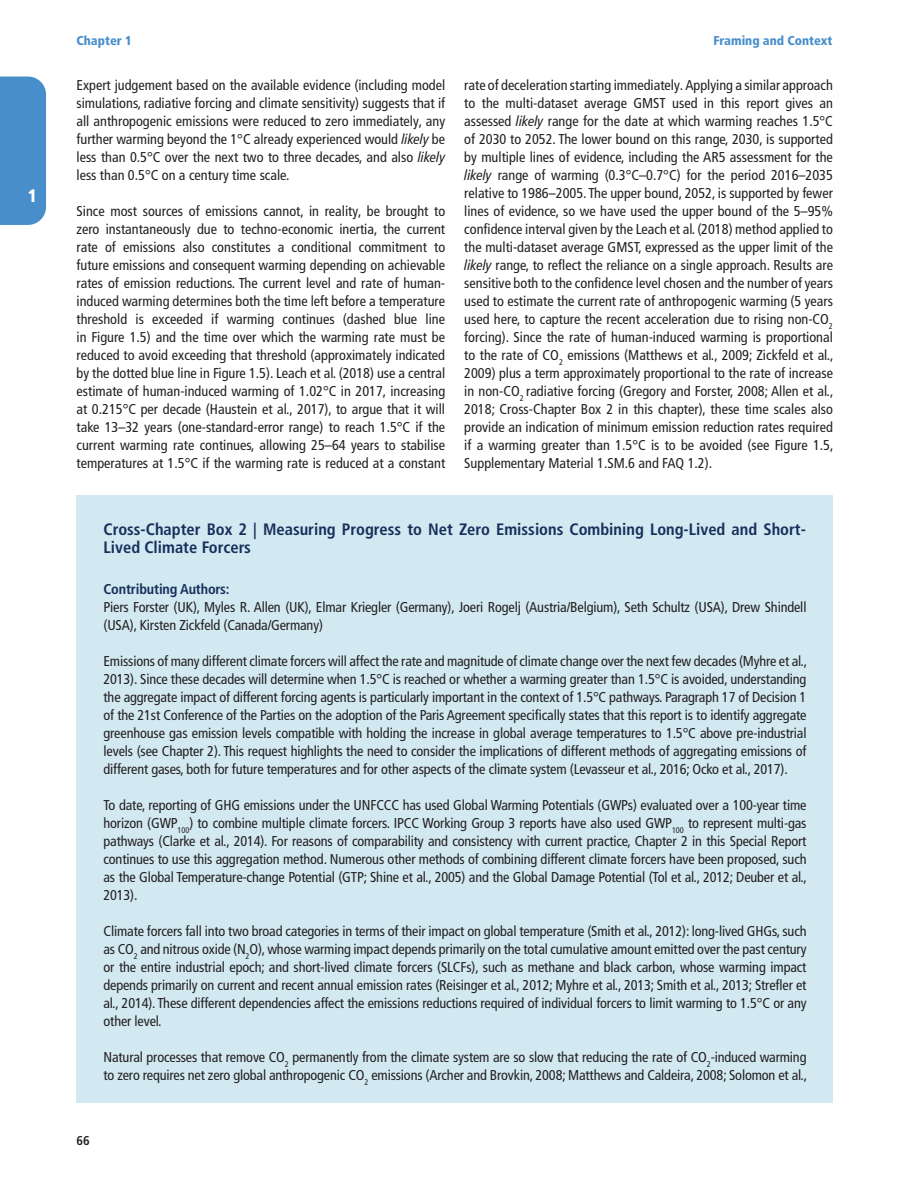
<style>
.page{position:relative;width:918px;height:1188px;background:#fff}
.page>*{position:absolute;margin:0;border:0;box-sizing:border-box;transform-origin:0 0}
.t1{font:900 condensed 18px "Frutiger LT Pro";color:#fff}
.Box_title{font:700 condensed 16.5px/18px "Frutiger LT Pro";color:#172f5b}
.Body{font:condensed 14.25px/18px "Frutiger LT Pro";letter-spacing:-.01em;color:#231f20;text-align:justify}
.Subhead_1_1{font:condensed 14.25px/18px "Frutiger LT Pro";color:#231f20;text-align:justify}
.Body-2{font:700 condensed 14.25px "Frutiger LT Pro";letter-spacing:-.01em;color:#172f5b}
.t2{font:900 condensed 12.75px "Frutiger LT Pro";color:#488ecb}
.t3{font:700 condensed 12.75px "Frutiger LT Pro";color:#231f20}
.s1{font-style:italic}
</style>
<div class="page">
<div style="left:0;top:77px;width:46px;height:148px;background:#488ecb"></div>
<div style="left:77px;top:496px;width:756px;height:607px;background:#d2e9f2"></div>
<p class="t1" style="left:28px;top:184px;width:11px">1</p>
<p class="t2" style="left:77px;top:33px;width:57px">Chapter 1</p>
<p class="t2" style="left:713px;top:33px;width:121px">Framing and Context</p>
<p class="Subhead_1_1" style="left:77px;top:76px;width:370px">Expert judgement based on the available evidence (including model simulations, radiative forcing and climate sensitivity) suggests that if all anthropogenic emissions were reduced to zero immediately, any further warming beyond the 1°C already experienced would <span class="s1">likely</span> be less than 0.5°C over the next two to three decades, and also <span class="s1">likely </span>less than 0.5°C on a century time scale.</p>
<p class="Body" style="left:77px;top:202px;width:370px">Since most sources of emissions cannot, in reality, be brought to zero instantaneously due to techno-economic inertia, the current rate of emissions also constitutes a conditional commitment to future emissions and consequent warming depending on achievable rates of emission reductions. The current level and rate of human&shy;induced warming determines both the time left before a temperature threshold is exceeded if warming continues (dashed blue line in Figure 1.5) and the time over which the warming rate must be reduced to avoid exceeding that threshold (approximately indicated by the dotted blue line in Figure 1.5). Leach et al. (2018) use a central estimate of human-induced warming of 1.02°C in 2017, increasing at 0.215°C per decade (Haustein et al., 2017), to argue that it will take 13–32 years (one-standard-error range) to reach 1.5°C if the current warming rate continues, allowing 25–64 years to stabilise temperatures at 1.5°C if the warming rate is reduced at a constant</p>
<p class="Body" style="left:464px;top:76px;width:371px">rate of deceleration starting immediately. Applying a similar approach to the multi-dataset average GMST used in this report gives an assessed <span class="s1">likely</span> range for the date at which warming reaches 1.5°C of 2030 to 2052. The lower bound on this range, 2030, is supported by multiple lines of evidence, including the AR5 assessment for the <span class="s1">likely</span> range of warming (0.3°C–0.7°C) for the period 2016–2035 relative to 1986–2005. The upper bound, 2052, is supported by fewer lines of evidence, so we have used the upper bound of the 5–95% confidence interval given by the Leach et al. (2018) method applied to the multi-dataset average GMST, expressed as the upper limit of the <span class="s1">likely</span> range, to reflect the reliance on a single approach. Results are sensitive both to the confidence level chosen and the number of years used to estimate the current rate of anthropogenic warming (5 years used here, to capture the recent acceleration due to rising non-CO<sub>2 </sub>forcing). Since the rate of human-induced warming is proportional to the rate of CO<sub>2</sub> emissions (Matthews et al., 2009; Zickfeld et al., 2009) plus a term approximately proportional to the rate of increase in non-CO<sub>2</sub> radiative forcing (Gregory and Forster, 2008; Allen et al., 2018; Cross-Chapter Box 2 in this chapter), these time scales also provide an indication of minimum emission reduction rates required if a warming greater than 1.5°C is to be avoided (see Figure 1.5, Supplementary Material 1.SM.6 and FAQ 1.2).</p>
<p class="Box_title" style="left:104px;top:520px;width:704px">Cross-Chapter Box 2 | Measuring Progress to Net Zero Emissions Combining Long-Lived and Short-<br>Lived Climate Forcers</p>
<p class="Body-2" style="left:104px;top:581px;width:128px">Contributing Authors:</p>
<p class="Body" style="left:104px;top:598px;width:704px">Piers Forster (UK), Myles R. Allen (UK), Elmar Kriegler (Germany), Joeri Rogelj (Austria/Belgium), Seth Schultz (USA), Drew Shindell (USA), Kirsten Zickfeld (Canada/Germany)</p>
<p class="Body" style="left:104px;top:652px;width:705px">Emissions of many different climate forcers will affect the rate and magnitude of climate change over the next few decades (Myhre et al., 2013). Since these decades will determine when 1.5°C is reached or whether a warming greater than 1.5°C is avoided, understanding the aggregate impact of different forcing agents is particularly important in the context of 1.5°C pathways. Paragraph 17 of Decision 1 of the 21st Conference of the Parties on the adoption of the Paris Agreement specifically states that this report is to identify aggregate greenhouse gas emission levels compatible with holding the increase in global average temperatures to 1.5°C above pre-industrial levels (see Chapter 2). This request highlights the need to consider the implications of different methods of aggregating emissions of different gases, both for future temperatures and for other aspects of the climate system (Levasseur et al., 2016; Ocko et al., 2017).</p>
<p class="Body" style="left:104px;top:796px;width:705px">To date, reporting of GHG emissions under the UNFCCC has used Global Warming Potentials (GWPs) evaluated over a 100-year time horizon (GWP<sub>100</sub>) to combine multiple climate forcers. IPCC Working Group 3 reports have also used GWP<sub>100</sub> to represent multi-gas pathways (Clarke et al., 2014). For reasons of comparability and consistency with current practice, Chapter 2 in this Special Report continues to use this aggregation method. Numerous other methods of combining different climate forcers have been proposed, such as the Global Temperature-change Potential (GTP; Shine et al., 2005) and the Global Damage Potential (Tol et al., 2012; Deuber et al., 2013).</p>
<p class="Body" style="left:104px;top:922px;width:705px">Climate forcers fall into two broad categories in terms of their impact on global temperature (Smith et al., 2012): long-lived GHGs, such as CO<sub>2</sub> and nitrous oxide (N<sub>2</sub>O), whose warming impact depends primarily on the total cumulative amount emitted over the past century or the entire industrial epoch; and short-lived climate forcers (SLCFs), such as methane and black carbon, whose warming impact depends primarily on current and recent annual emission rates (Reisinger et al., 2012; Myhre et al., 2013; Smith et al., 2013; Strefler et al., 2014). These different dependencies affect the emissions reductions required of individual forcers to limit warming to 1.5°C or any other level.</p>
<p class="Body" style="left:104px;top:1048px;width:705px">Natural processes that remove CO<sub>2</sub> permanently from the climate system are so slow that reducing the rate of CO<sub>2</sub>-induced warming to zero requires net zero global anthropogenic CO<sub>2</sub> emissions (Archer and Brovkin, 2008; Matthews and Caldeira, 2008; Solomon et al.,</p>
<p class="t3" style="left:77px;top:1133px;width:15px">66</p>
</div>
